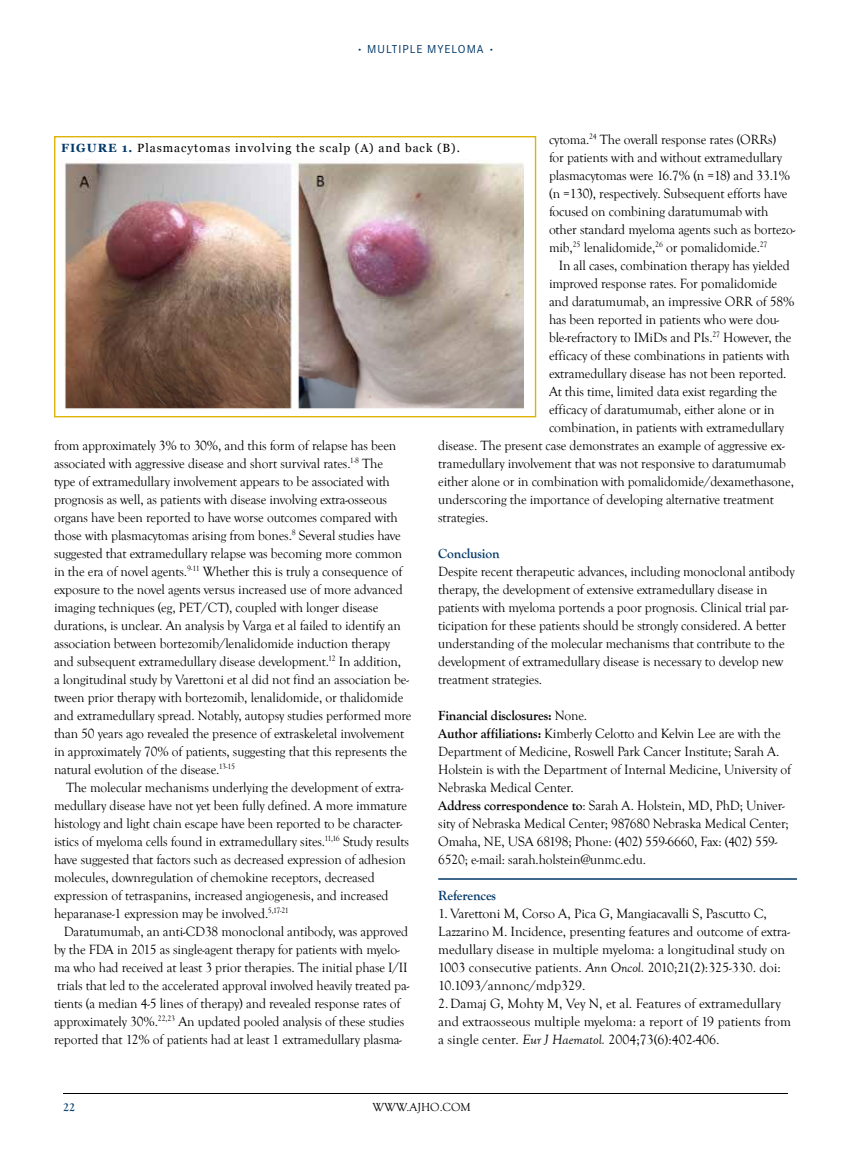
<style>
.page{position:relative;width:851px;height:1161px;background:#fff}
.page>*{position:absolute;margin:0;border:0;box-sizing:border-box;transform-origin:0 0}
.t1{font:13.8px/18px "Goudy Old Style T";letter-spacing:-.01em;color:#000}
.t2{font:700 13.8px "Goudy Old Style T";letter-spacing:-.01em;color:#003768}
.t3{font:12px "Corporate S";letter-spacing:.08em;color:#003768}
.t4{font:12px "Goudy Old Style T";color:#000}
.t5{font:700 12px "Goudy Old Style T";color:#003768}
.t6{font:11.85px "Georgia";letter-spacing:.08em;color:#000}
.s1{font-family:"Effectra";font-weight:800}
.s2{font-weight:700}
.s3{font-style:italic}
.s4{font-weight:700;color:#003768}
</style>
<div class="page">
<hr style="left:63px;top:1093px;width:725px;height:1px;background:#000">
<hr style="left:438px;top:878px;width:358px;height:2px;background:#003768">
<div style="left:54px;top:136px;width:482px;height:281px;background:#fff;border:1px solid #deb408"></div>
<img style="left:64px;top:160px;width:459px;height:249px">
<p class="t3" style="left:358px;top:42px;width:137px"><span class="s1">·</span> MULTIPLE MYELOMA <span class="s1">·</span></p>
<p class="t1" style="left:549px;top:130px;width:248px">cytoma.<sup>24</sup> The overall response rates (ORRs)<br>for patients with and without extramedullary plasmacytomas were 16.7% (n =18) and 33.1% (n =130), respectively. Subsequent efforts have focused on combining daratumumab with other standard myeloma agents such as bortezo&shy;mib,<sup>25</sup> lenalidomide,<sup>26</sup> or pomalidomide.<sup>27</sup></p>
<p class="t1" style="left:558px;top:256px;width:232px">In all cases, combination therapy has yielded</p>
<p class="t1" style="left:549px;top:274px;width:230px">improved response rates. For pomalidomide</p>
<p class="t1" style="left:549px;top:292px;width:247px">and daratumumab, an impressive ORR of 58%</p>
<p class="t1" style="left:549px;top:310px;width:232px">has been reported in patients who were dou-</p>
<p class="t1" style="left:549px;top:328px;width:244px">ble-refractory to IMiDs and PIs.<sup>27</sup> However, the</p>
<p class="t1" style="left:549px;top:346px;width:242px">efficacy of these combinations in patients with</p>
<p class="t1" style="left:549px;top:364px;width:239px">extramedullary disease has not been reported.</p>
<p class="t1" style="left:549px;top:382px;width:230px">At this time, limited data exist regarding the</p>
<p class="t1" style="left:549px;top:400px;width:227px">efficacy of daratumumab, either alone or in</p>
<p class="t1" style="left:549px;top:418px;width:237px">combination, in patients with extramedullary</p>
<p class="t1" style="left:438px;top:436px;width:348px">disease. The present case demonstrates an example of aggressive ex-</p>
<p class="t1" style="left:438px;top:454px;width:349px">tramedullary involvement that was not responsive to daratumumab</p>
<p class="t1" style="left:438px;top:472px;width:357px">either alone or in combination with pomalidomide/dexamethasone,</p>
<p class="t1" style="left:438px;top:490px;width:337px">underscoring the importance of developing alternative treatment</p>
<p class="t1" style="left:438px;top:508px;width:52px">strategies.</p>
<p class="t2" style="left:438px;top:546px;width:63px">Conclusion</p>
<p class="t1" style="left:438px;top:562px;width:358px">Despite recent therapeutic advances, including monoclonal antibody therapy, the development of extensive extramedullary disease in patients with myeloma portends a poor prognosis. Clinical trial par&shy;ticipation for these patients should be strongly considered. A better understanding of the molecular mechanisms that contribute to the development of extramedullary disease is necessary to develop new treatment strategies.</p>
<p class="t1" style="left:438px;top:706px;width:354px"><span class="s2">Financial disclosures:</span> None.<br><span class="s2">Author affiliations:</span> Kimberly Celotto and Kelvin Lee are with the Department of Medicine, Roswell Park Cancer Institute; Sarah A.<br>Holstein is with the Department of Internal Medicine, University of Nebraska Medical Center.<br><span class="s2">Address correspondence to</span>: Sarah A. Holstein, MD, PhD; Univer&shy;sity of Nebraska Medical Center; 987680 Nebraska Medical Center; Omaha, NE, USA 68198; Phone: (402) 559-6660, Fax: (402) 559- 6520; e-mail: sarah.holstein@unmc.edu.</p>
<p class="t2" style="left:438px;top:888px;width:59px">References</p>
<p class="t1" style="left:438px;top:904px;width:354px">1. Varettoni M, Corso A, Pica G, Mangiacavalli S, Pascutto C, Lazzarino M. Incidence, presenting features and outcome of extra&shy;medullary disease in multiple myeloma: a longitudinal study on 1003 consecutive patients. <span class="s3">Ann Oncol.</span> 2010;21(2):325-330. doi:<br>10.1093/annonc/mdp329.<br>2.Damaj G, Mohty M, Vey N, et al. Features of extramedullary and extraosseous multiple myeloma: a report of 19 patients from a single center. <span class="s3">Eur J Haematol.</span> 2004;73(6):402-406.</p>
<p class="t6" style="left:61px;top:141px;width:400px"><span class="s4">FIGURE 1.</span> Plasmacytomas involving the scalp (A) and back (B).</p>
<p class="t1" style="left:54px;top:436px;width:359px">from approximately 3% to 30%, and this form of relapse has been associated with aggressive disease and short survival rates.<sup>1-8</sup> The<br>type of extramedullary involvement appears to be associated with prognosis as well, as patients with disease involving extra-osseous organs have been reported to have worse outcomes compared with those with plasmacytomas arising from bones.<sup>8</sup> Several studies have suggested that extramedullary relapse was becoming more common in the era of novel agents.<sup>9-11</sup> Whether this is truly a consequence of exposure to the novel agents versus increased use of more advanced imaging techniques (eg, PET/CT), coupled with longer disease durations, is unclear. An analysis by Varga et al failed to identify an association between bortezomib/lenalidomide induction therapy and subsequent extramedullary disease development.<sup>12</sup> In addition,<br>a longitudinal study by Varettoni et al did not find an association be&shy;tween prior therapy with bortezomib, lenalidomide, or thalidomide and extramedullary spread. Notably, autopsy studies performed more than 50 years ago revealed the presence of extraskeletal involvement in approximately 70% of patients, suggesting that this represents the natural evolution of the disease.<sup>13-15</sup></p>
<p class="t1" style="left:54px;top:778px;width:356px;text-indent:12px">The molecular mechanisms underlying the development of extra&shy;medullary disease have not yet been fully defined. A more immature histology and light chain escape have been reported to be character&shy;istics of myeloma cells found in extramedullary sites.<sup>11,16</sup> Study results have suggested that factors such as decreased expression of adhesion molecules, downregulation of chemokine receptors, decreased expression of tetraspanins, increased angiogenesis, and increased heparanase-1 expression may be involved.<sup>5,17-21</sup></p>
<p class="t1" style="left:54px;top:922px;width:357px;text-indent:10px">Daratumumab, an anti-CD38 monoclonal antibody, was approved by the FDA in 2015 as single-agent therapy for patients with myelo&shy;ma who had received at least 3 prior therapies. The initial phase I/II trials that led to the accelerated approval involved heavily treated pa&shy;tients (a median 4-5 lines of therapy) and revealed response rates of approximately 30%.<sup>22,23</sup> An updated pooled analysis of these studies reported that 12% of patients had at least 1 extramedullary plasma-</p>
<p class="t5" style="left:63px;top:1101px;width:13px">22</p>
<p class="t4" style="left:372px;top:1101px;width:100px">WWW.AJHO.COM</p>
</div>
